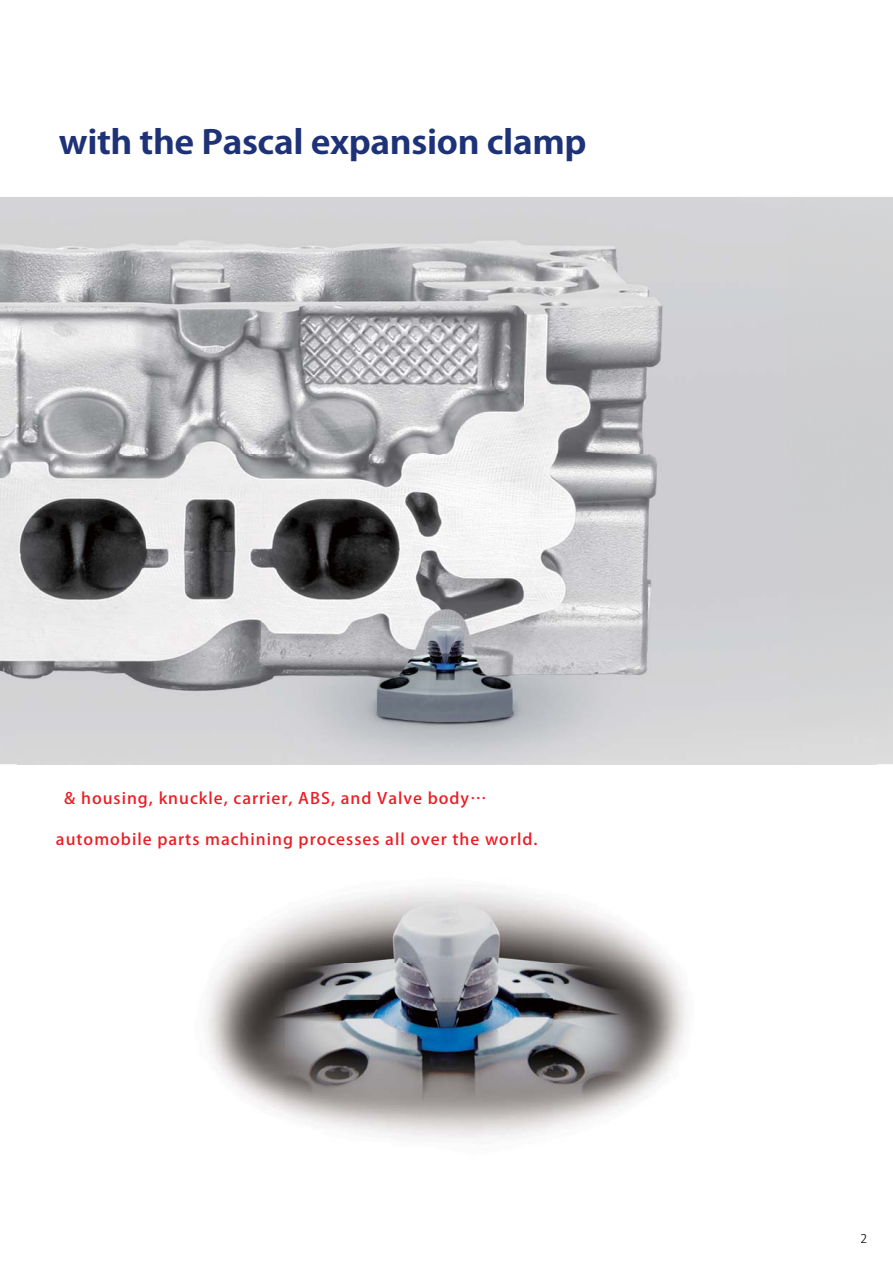
<style>
.page{position:relative;width:893px;height:1263px;background:#fff}
.page>*{position:absolute;margin:0;border:0;box-sizing:border-box;transform-origin:0 0}
.t1{font:32.4px "Koz Go Std Bold 90 msp RKSJ H";letter-spacing:-.01em;color:#1e3277;scale:1.11 1}
.t2{font:15.6px "Koz Go Std Medium 90 msp RKSJ H";letter-spacing:.06em;color:#ed1c24;scale:1.05 1}
.t3{font:12px "Koz Go Pro Regular 90 msp RKSJ H";color:#231f20}
</style>
<div class="page">
<img style="left:18px;top:764px;width:858px;height:374px">
<img style="left:0;top:197px;width:893px;height:567px">
<h1 class="t1" style="left:59px;top:129px;width:477px">with the Pascal expansion clamp</h1>
<p class="t2" style="left:64px;top:792px;width:404px">&amp; housing, knuckle, carrier, ABS, and Valve body…</p>
<p class="t2" style="left:56px;top:833px;width:460px">automobile parts machining processes all over the world.</p>
<p class="t3" style="left:860px;top:1234px;width:8px">2</p>
</div>
